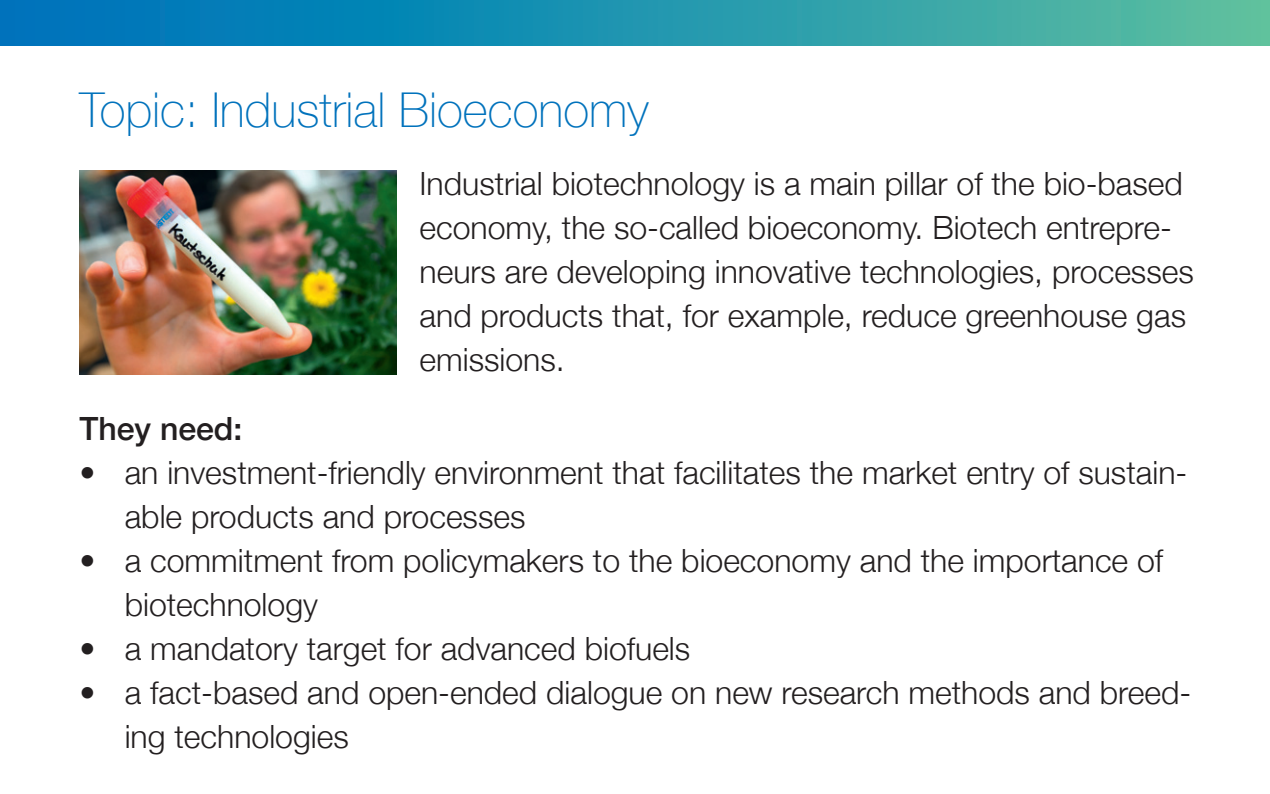
<style>
.page{position:relative;width:1270px;height:794px;background:#fff}
.page>*{position:absolute;margin:0;border:0;box-sizing:border-box;transform-origin:0 0}
.t1{font:100 48px "Helvetica Neue";color:#0072bc}
.t2{font:300 32px/44px "Helvetica Neue";color:#231f20}
.t3{font:500 32px "Helvetica Neue";color:#231f20}
</style>
<div class="page">
<div style="left:0;top:0;width:1270px;height:45px;background:linear-gradient(to right,#006fbd,#59bea0)"></div>
<img style="left:79px;top:170px;width:318px;height:204px">
<h1 class="t1" style="left:79px;top:74px;width:571px">Topic: Industrial Bioeconomy</h1>
<p class="t2" style="left:420px;top:160px;width:776px">Industrial biotechnology is a main pillar of the bio-based economy, the so-called bioeconomy. Biotech entrepre&shy;neurs are developing innovative technologies, processes and products that, for example, reduce greenhouse gas emissions.</p>
<p class="t3" style="left:79px;top:402px;width:165px">They need:</p>
<p class="t2" style="left:125px;top:448px;width:1064px;text-indent:-45px">• an investment-friendly environment that facilitates the market entry of sustain&shy;able products and processes</p>
<p class="t2" style="left:125px;top:536px;width:1040px;text-indent:-45px">• a commitment from policymakers to the bioeconomy and the importance of biotechnology</p>
<p class="t2" style="left:79px;top:624px;width:612px">• a mandatory target for advanced biofuels</p>
<p class="t2" style="left:125px;top:668px;width:1068px;text-indent:-45px">• a fact-based and open-ended dialogue on new research methods and breed&shy;ing technologies</p>
</div>
